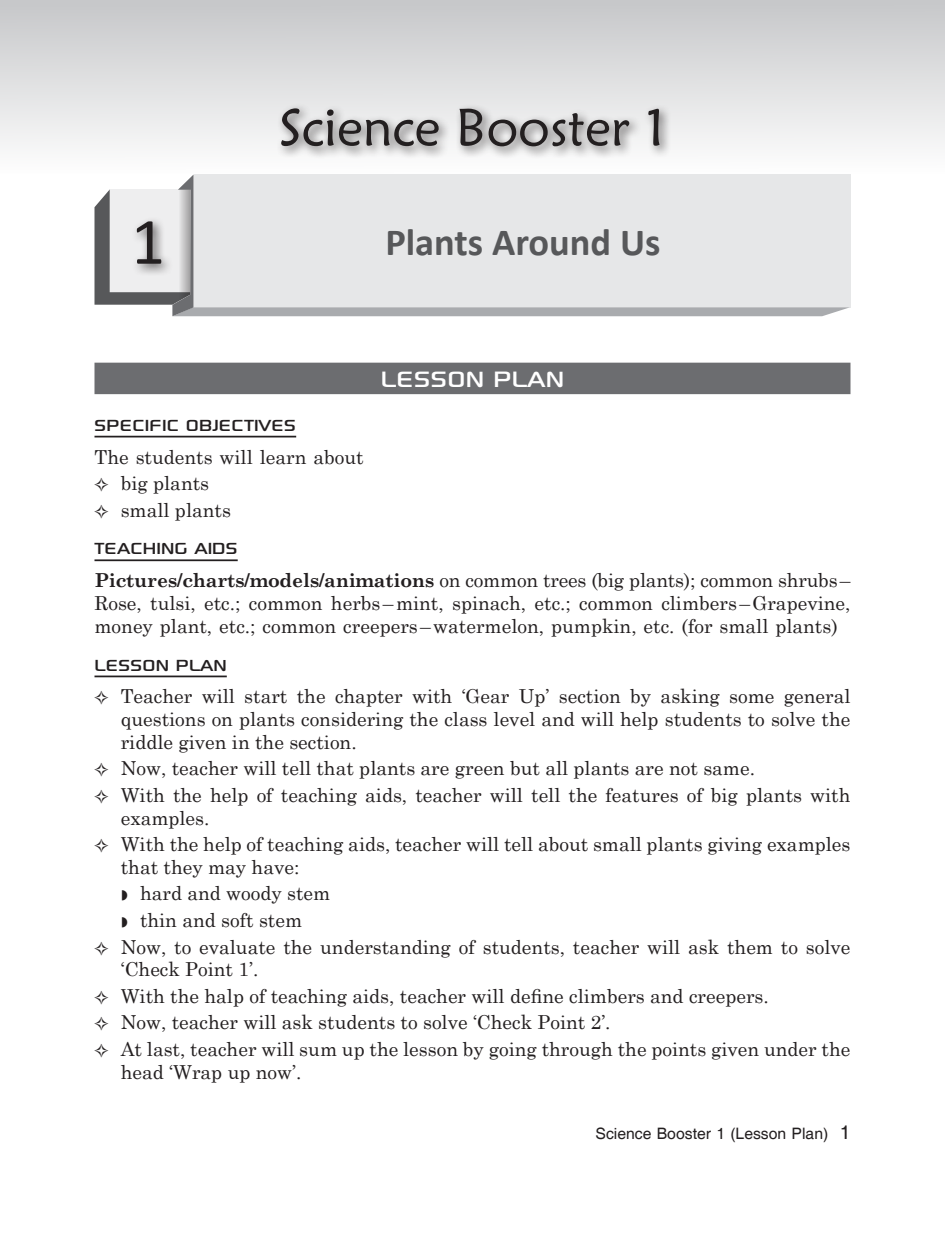
<style>
.page{position:relative;width:945px;height:1260px;background:#fff}
.page>*{position:absolute;margin:0;border:0;box-sizing:border-box;transform-origin:0 0}
.Chapter_Number{font:66.5px "Calibri";color:#231f20}
.t1{font:52.5px "Maiandra GD";color:#231f20}
.Chapter_Name{font:700 38.5px "Calibri";color:#57585a}
.Lesson_Plan{font:31.5px "Sony Sketch EF";color:#fff}
.Heading_2{font:22.75px "Sony Sketch EF";color:#231f20}
.Body{font:19.25px/22.8px "Century Schoolbook";color:#231f20}
.t2{font:15.75px "Helvetica";color:#231f20}
.s1{font-weight:700}
.s2{font-size:19.25px}
</style>
<div class="page">
<div style="left:0;top:0;width:945px;height:174px;background:linear-gradient(to bottom,#c6c7c9,#fdfefe)"></div>
<svg style="left:95px;top:175px;width:755px;height:141px;background:#dfe0e1"></svg>
<div style="left:94px;top:363px;width:756px;height:31px;background:#6c6d70"></div>
<hr style="left:94px;top:436px;width:202px;height:1px;background:#231f20">
<hr style="left:94px;top:559px;width:144px;height:2px;background:#231f20">
<hr style="left:94px;top:676px;width:133px;height:1px;background:#231f20">
<div style="left:132px;top:217px;width:42px;height:60px;background:#231f20;opacity:.75"></div>
<div style="left:276px;top:103px;width:396px;height:57px;background:#231f20;opacity:.7"></div>
<p class="t1" style="left:279px;top:95px;width:389px">Science Booster 1</p>
<p class="Chapter_Number" style="left:131px;top:200px;width:35px">1</p>
<p class="Chapter_Name" style="left:385px;top:219px;width:277px">Plants Around Us</p>
<p class="Lesson_Plan" style="left:381px;top:361px;width:185px">LESSON PLAN</p>
<p class="Heading_2" style="left:94px;top:412px;width:203px">SPECIFIC OBJECTIVES</p>
<p class="Body" style="left:94px;top:444px;width:271px">The students will learn about</p>
<p class="Body" style="left:121px;top:470px;width:90px">big plants</p>
<p class="Body" style="left:121px;top:497px;width:112px">small plants</p>
<p class="Heading_2" style="left:94px;top:536px;width:145px">TEACHING AIDS</p>
<p class="Body" style="left:94px;top:567px;width:758px;text-align:justify"><span class="s1">Pictures/charts/models/animations</span> on common trees (big plants); common shrubs– Rose, tulsi, etc.; common herbs–mint, spinach, etc.; common climbers–Grapevine, money plant, etc.; common creepers–watermelon, pumpkin, etc. (for small plants)</p>
<p class="Heading_2" style="left:94px;top:652px;width:134px">LESSON PLAN</p>
<p class="Body" style="left:121px;top:683px;width:731px;text-align:justify">Teacher will start the chapter with ‘Gear Up’ section by asking some general questions on plants considering the class level and will help students to solve the riddle given in the section.</p>
<p class="Body" style="left:121px;top:755px;width:636px">Now, teacher will tell that plants are green but all plants are not same.</p>
<p class="Body" style="left:121px;top:782px;width:731px">With the help of teaching aids, teacher will tell the features of big plants with examples.</p>
<p class="Body" style="left:121px;top:831px;width:731px">With the help of teaching aids, teacher will tell about small plants giving examples that they may have:</p>
<p class="Body" style="left:140px;top:880px;width:192px">hard and woody stem</p>
<p class="Body" style="left:140px;top:907px;width:164px">thin and soft stem</p>
<p class="Body" style="left:121px;top:934px;width:731px">Now, to evaluate the understanding of students, teacher will ask them to solve ‘Check Point 1’.</p>
<p class="Body" style="left:121px;top:983px;width:650px">With the halp of teaching aids, teacher will define climbers and creepers.</p>
<p class="Body" style="left:121px;top:1009px;width:491px">Now, teacher will ask students to solve ‘Check Point 2’.</p>
<p class="Body" style="left:121px;top:1036px;width:731px">At last, teacher will sum up the lesson by going through the points given under the head ‘Wrap up now’.</p>
<p class="t2" style="left:596px;top:1124px;width:256px">Science Booster 1 (Lesson Plan) <span class="s2">1</span></p>
</div>
